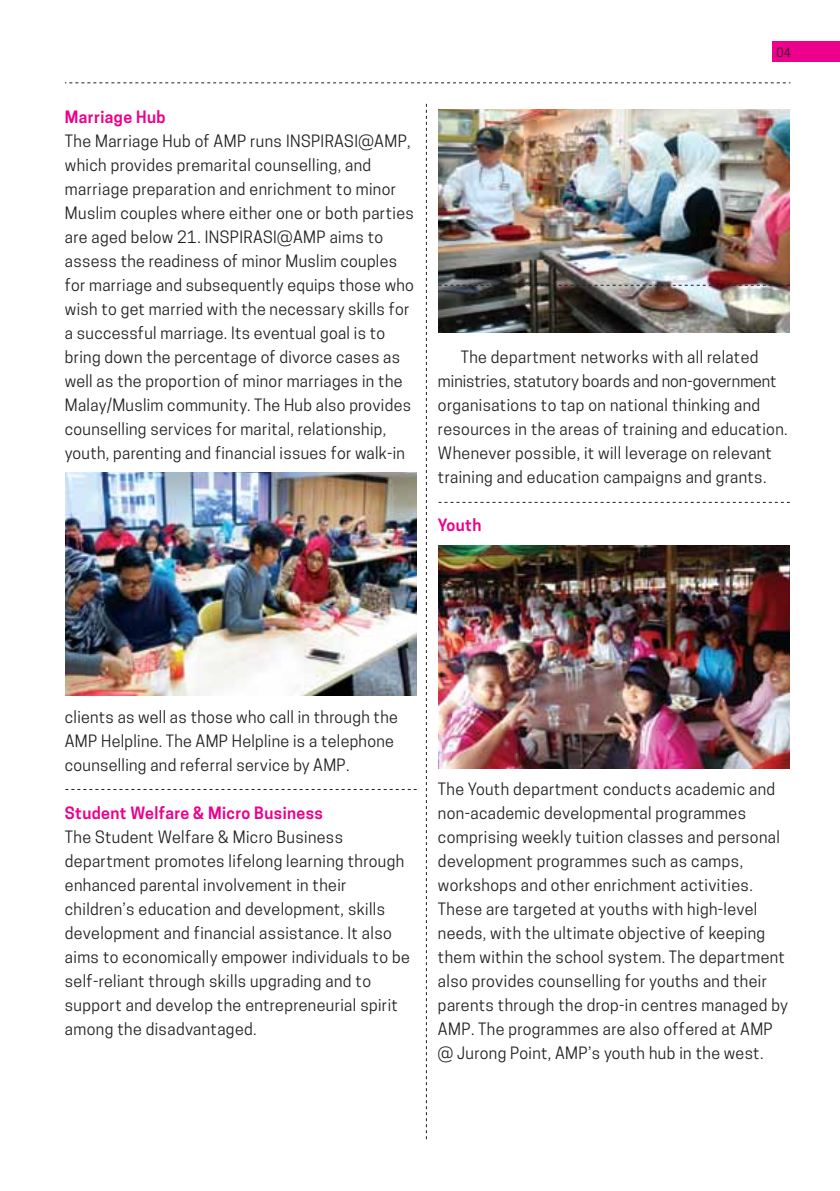
<style>
.page{position:relative;width:840px;height:1191px;background:#fff}
.page>*{position:absolute;margin:0;border:0;box-sizing:border-box;transform-origin:0 0}
.t1{font:16px/24px "Cooper Hewitt";letter-spacing:.025em;color:#231f20}
.t2{font:600 16px "Cooper Hewitt";letter-spacing:.025em;color:#ec008c}
.t3{font:12px "Cooper Hewitt";color:#231f20}
</style>
<div class="page">
<img style="left:65px;top:473px;width:351px;height:223px">
<svg style="left:65px;top:82px;width:725px;height:1px"></svg>
<div style="left:772px;top:41px;width:67px;height:21px;background:#ec008c"></div>
<svg style="left:425px;top:104px;width:1px;height:1035px"></svg>
<img style="left:438px;top:110px;width:351px;height:223px">
<img style="left:438px;top:545px;width:351px;height:223px">
<svg style="left:65px;top:789px;width:351px;height:1px"></svg>
<svg style="left:438px;top:285px;width:351px;height:1px"></svg>
<svg style="left:438px;top:502px;width:351px;height:1px"></svg>
<p class="t2" style="left:65px;top:107px;width:102px">Marriage Hub</p>
<p class="t1" style="left:65px;top:129px;width:350px">The Marriage Hub of AMP runs INSPIRASI@AMP, which provides premarital counselling, and marriage preparation and enrichment to minor Muslim couples where either one or both parties are aged below 21. INSPIRASI@AMP aims to assess the readiness of minor Muslim couples for marriage and subsequently equips those who wish to get married with the necessary skills for a successful marriage. Its eventual goal is to bring down the percentage of divorce cases as well as the proportion of minor marriages in the Malay/Muslim community. The Hub also provides counselling services for marital, relationship, youth, parenting and financial issues for walk-in</p>
<p class="t3" style="left:776px;top:45px;width:16px">04</p>
<p class="t1" style="left:438px;top:345px;width:351px;text-indent:23px">The department networks with all related ministries, statutory boards and non-government organisations to tap on national thinking and resources in the areas of training and education.<br>Whenever possible, it will leverage on relevant training and education campaigns and grants.</p>
<p class="t2" style="left:438px;top:515px;width:45px">Youth</p>
<p class="t1" style="left:65px;top:705px;width:334px">clients as well as those who call in through the<br>AMP Helpline. The AMP Helpline is a telephone counselling and referral service by AMP.</p>
<p class="t2" style="left:65px;top:803px;width:259px">Student Welfare &amp; Micro Business</p>
<p class="t1" style="left:65px;top:825px;width:346px">The Student Welfare &amp; Micro Business department promotes lifelong learning through enhanced parental involvement in their children’s education and development, skills development and financial assistance. It also aims to economically empower individuals to be self-reliant through skills upgrading and to support and develop the entrepreneurial spirit among the disadvantaged.</p>
<p class="t1" style="left:438px;top:777px;width:351px">The Youth department conducts academic and non-academic developmental programmes comprising weekly tuition classes and personal development programmes such as camps, workshops and other enrichment activities.<br>These are targeted at youths with high-level needs, with the ultimate objective of keeping them within the school system. The department also provides counselling for youths and their parents through the drop-in centres managed by AMP. The programmes are also offered at AMP @ Jurong Point, AMP’s youth hub in the west.</p>
</div>
